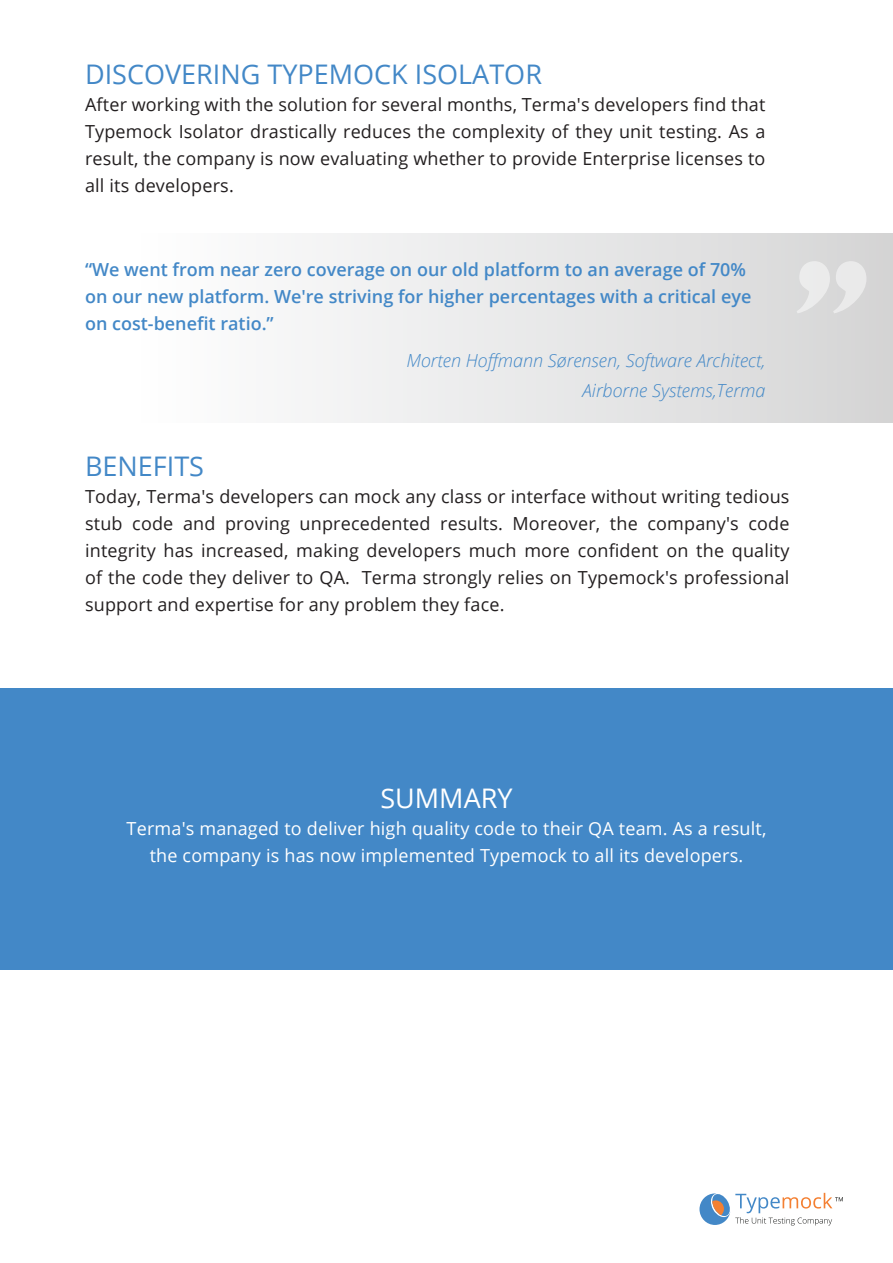
<style>
.page{position:relative;width:893px;height:1263px;background:#fff}
.page>*{position:absolute;margin:0;border:0;box-sizing:border-box;transform-origin:0 0}
.t1{font:27px "Open Sans";color:#4388c7}
.t2{font:27px "Open Sans";color:#fff}
.t3{font:18px/27px "Open Sans";letter-spacing:.01em;color:#231f20;text-align:justify}
.t4{font:600 18px/27px "Open Sans";color:#4388c7}
.t5{font:18px/27px "Open Sans";letter-spacing:.01em;color:#fff;text-align:center}
.t6{font:italic 300 18px/30px "Open Sans";color:#4388c7;text-align:right}
</style>
<div class="page">
<svg style="left:699px;top:1192px;width:144px;height:33px"></svg>
<div style="left:0;top:688px;width:893px;height:281px;background:#4388c7"></div>
<div style="left:0;top:234px;width:893px;height:189px;background:linear-gradient(to right,#fff,#d6d6d7)"></div>
<svg style="left:797px;top:261px;width:69px;height:52px;background:#e2e2e2"></svg>
<h1 class="t1" style="left:85px;top:56px;width:458px">DISCOVERING TYPEMOCK ISOLATOR</h1>
<p class="t3" style="left:85px;top:91px;width:682px">After working with the solution for several months, Terma s' developers find that Typemock Isolator drastically reduces the complexity of they unit testing. As a result, the company is now evaluating whether to provide Enterprise licenses to all its developers.</p>
<p class="t4" style="left:85px;top:255px;width:668px">“We went from near zero coverage on our old platform to an average of 70% on our new platform. We're striving for higher percentages with a critical eye on cost-benefit ratio “.</p>
<p class="t6" style="left:406px;top:345px;width:361px">Morten Hoffmann Sørensen, Software Architect,<br>Airborne Systems,Terma</p>
<h1 class="t1" style="left:85px;top:448px;width:121px">BENEFITS</h1>
<p class="t3" style="left:85px;top:482px;width:706px;text-align:right">Today, Terma s' developers can mock any class or interface without writing tedious code</p>
<p class="t3" style="left:85px;top:509px;width:39px">stub</p>
<p class="t3" style="left:85px;top:536px;width:706px">integrity has increased, making developers much more confident on the quality</p>
<p class="t3" style="left:362px;top:563px;width:429px">Terma strongly relies on Typemock s' professional</p>
<p class="t3" style="left:132px;top:509px;width:43px">code</p>
<p class="t3" style="left:183px;top:509px;width:34px">and</p>
<p class="t3" style="left:300px;top:509px;width:133px">unprecedented</p>
<p class="t3" style="left:440px;top:509px;width:64px">results.</p>
<p class="t3" style="left:610px;top:509px;width:29px">the</p>
<p class="t3" style="left:225px;top:509px;width:66px">proving</p>
<p class="t3" style="left:512px;top:509px;width:89px">Moreover,</p>
<p class="t3" style="left:647px;top:509px;width:93px">company s'</p>
<p class="t3" style="left:85px;top:563px;width:421px">of the code they deliver to QA.<br>support and expertise for any problem they face.</p>
<h1 class="t2" style="left:380px;top:779px;width:134px">SUMMARY</h1>
<p class="t5" style="left:127px;top:814px;width:641px">Terma s' managed to deliver high quality code to their QA team. As a result, the company is has now implemented Typemock to all its developers.</p>
</div>
